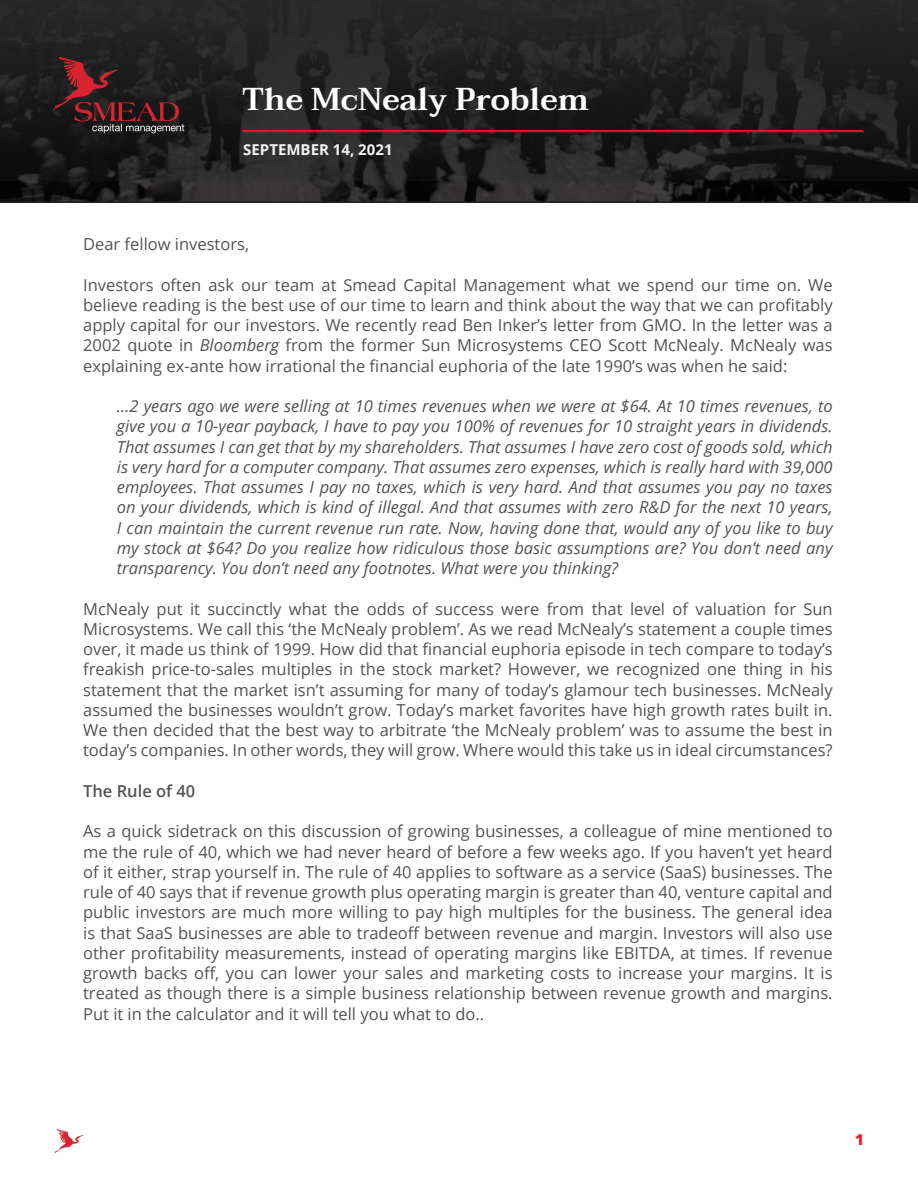
<style>
.page{position:relative;width:918px;height:1188px;background:#fff}
.page>*{position:absolute;margin:0;border:0;box-sizing:border-box;transform-origin:0 0}
.t1{font:600 31.5px "Taviraj";color:#fff}
.Paragraph{font:16.5px/20.2px "Open Sans";color:#535353;text-align:justify}
.Paragraph-2{font:italic 16.5px/20.2px "Open Sans";color:#535353;text-align:justify}
.Paragraph-3{font:600 16.5px "Open Sans";color:#535353}
.Chart_Heading{font:700 15px "Open Sans";color:#f3f3f3}
.Chart_Heading-2{font:800 15px "Open Sans";color:#ee1b2a}
.s1{font-style:italic}
</style>
<div class="page">
<svg style="left:0;top:0;width:918px;height:203px;background:#222121"></svg>
<svg style="left:53px;top:57px;width:131px;height:76px;background:#3d2224"></svg>
<hr style="left:242px;top:130px;width:621px;height:1px;background:#ee1b2a">
<hr style="left:243px;top:131px;width:621px;height:1px;background:#ee1b2a">
<img style="left:54px;top:1129px;width:29px;height:25px">
<p class="t1" style="left:242px;top:80px;width:348px">The McNealy Problem</p>
<p class="Chart_Heading" style="left:243px;top:139px;width:151px">SEPTEMBER 14, 2021</p>
<p class="Paragraph" style="left:83px;top:234px;width:167px">Dear fellow investors,</p>
<p class="Paragraph" style="left:83px;top:274px;width:751px">Investors often ask our team at Smead Capital Management what we spend our time on. We believe reading is the best use of our time to learn and think about the way that we can profitably apply capital for our investors. We recently read Ben Inker’s letter from GMO. In the letter was a 2002 quote in <span class="s1">Bloomberg</span> from the former Sun Microsystems CEO Scott McNealy. McNealy was explaining ex-ante how irrational the financial euphoria of the late 1990’s was when he said:</p>
<p class="Paragraph-2" style="left:117px;top:396px;width:717px">…2 years ago we were selling at 10 times revenues when we were at $64. At 10 times revenues, to give you a 10-year payback, I have to pay you 100% of revenues for 10 straight years in dividends.<br>That assumes I can get that by my shareholders. That assumes I have zero cost of goods sold, which is very hard for a computer company. That assumes zero expenses, which is really hard with 39,000 employees. That assumes I pay no taxes, which is very hard. And that assumes you pay no taxes on your dividends, which is kind of illegal. And that assumes with zero R&amp;D for the next 10 years, I can maintain the current revenue run rate. Now, having done that, would any of you like to buy my stock at $64? Do you realize how ridiculous those basic assumptions are? You don’t need any transparency. You don’t need any footnotes. What were you thinking?</p>
<p class="Paragraph" style="left:83px;top:598px;width:751px">McNealy put it succinctly what the odds of success were from that level of valuation for Sun Microsystems. We call this ‘the McNealy problem’. As we read McNealy’s statement a couple times over, it made us think of 1999. How did that financial euphoria episode in tech compare to today’s freakish price-to-sales multiples in the stock market? However, we recognized one thing in his statement that the market isn’t assuming for many of today’s glamour tech businesses. McNealy assumed the businesses wouldn’t grow. Today’s market favorites have high growth rates built in.<br>We then decided that the best way to arbitrate ‘the McNealy problem’ was to assume the best in today’s companies. In other words, they will grow. Where would this take us in ideal circumstances?</p>
<p class="Paragraph-3" style="left:83px;top:780px;width:114px">The Rule of 40</p>
<p class="Paragraph" style="left:83px;top:821px;width:751px">As a quick sidetrack on this discussion of growing businesses, a colleague of mine mentioned to me the rule of 40, which we had never heard of before a few weeks ago. If you haven’t yet heard of it either, strap yourself in. The rule of 40 applies to software as a service (SaaS) businesses. The rule of 40 says that if revenue growth plus operating margin is greater than 40, venture capital and public investors are much more willing to pay high multiples for the business. The general idea is that SaaS businesses are able to tradeoff between revenue and margin. Investors will also use other profitability measurements, instead of operating margins like EBITDA, at times. If revenue growth backs off, you can lower your sales and marketing costs to increase your margins. It is treated as though there is a simple business relationship between revenue growth and margins.<br>Put it in the calculator and it will tell you what to do..</p>
<p class="Chart_Heading-2" style="left:855px;top:1129px;width:10px">1</p>
</div>
